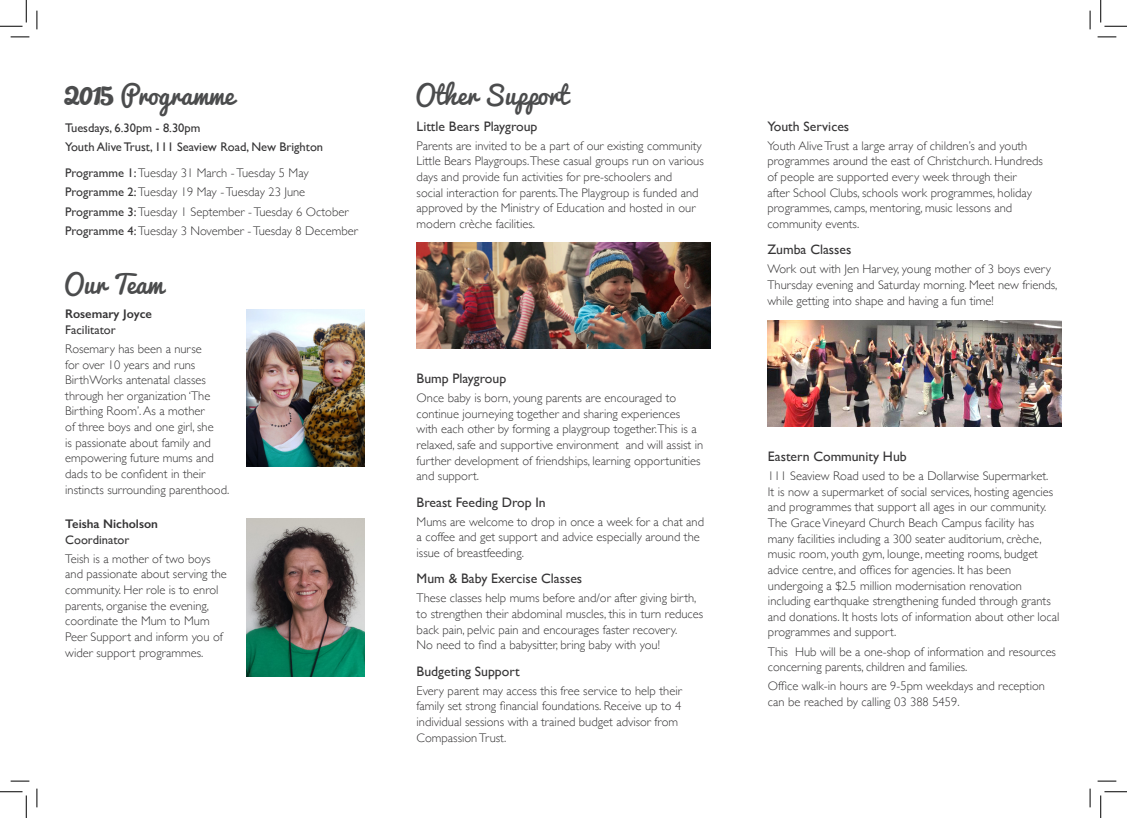
<style>
.page{position:relative;width:1127px;height:818px;background:#fff}
.page>*{position:absolute;margin:0;border:0;box-sizing:border-box;transform-origin:0 0}
.t1{font:25px "Pacifico";color:#4b4c4d}
.t2{font:13.75px "Gill Sans";color:#363536}
.t3{font:300 12.5px/15.6px "Gill Sans";color:#363536}
.t4{font:12.5px "Gill Sans";color:#363536}
.t5{font:600 12.5px/15.6px "Gill Sans";color:#363536}
.s1{font-size:35px}
.s2{font-weight:400}
</style>
<div class="page">
<img style="left:246px;top:519px;width:119px;height:158px">
<img style="left:246px;top:309px;width:119px;height:158px">
<img style="left:767px;top:321px;width:294px;height:105px">
<img style="left:417px;top:243px;width:293px;height:105px">
<svg style="left:11px;top:36px;width:18px;height:2px"></svg>
<svg style="left:1097px;top:36px;width:18px;height:2px"></svg>
<svg style="left:11px;top:780px;width:18px;height:2px"></svg>
<svg style="left:1097px;top:780px;width:18px;height:2px"></svg>
<svg style="left:36px;top:11px;width:2px;height:18px"></svg>
<svg style="left:36px;top:788px;width:2px;height:19px"></svg>
<svg style="left:1089px;top:11px;width:1px;height:18px"></svg>
<svg style="left:1089px;top:788px;width:1px;height:19px"></svg>
<svg style="left:0;top:0;width:27px;height:27px"></svg>
<svg style="left:0;top:791px;width:27px;height:27px"></svg>
<svg style="left:1100px;top:0;width:26px;height:27px"></svg>
<svg style="left:1100px;top:791px;width:26px;height:27px"></svg>
<p class="t1" style="left:64px;top:73px;width:171px"><span class="s1">2015</span> Programme</p>
<p class="t1" style="left:415px;top:73px;width:154px">Other Support</p>
<p class="t4" style="left:65px;top:120px;width:137px">Tuesdays, 6.30pm - 8.30pm</p>
<p class="t4" style="left:65px;top:139px;width:259px">Youth Alive Trust, 111 Seaview Road, New Brighton</p>
<p class="t3" style="left:65px;top:165px;width:245px"><span class="s2">Programme 1:</span> Tuesday 31 March - Tuesday 5 May</p>
<p class="t3" style="left:65px;top:184px;width:241px"><span class="s2">Programme 2:</span> Tuesday 19 May - Tuesday 23 June</p>
<p class="t3" style="left:65px;top:203px;width:285px"><span class="s2">Programme 3:</span> Tuesday 1 September - Tuesday 6 October</p>
<p class="t3" style="left:65px;top:222px;width:294px"><span class="s2">Programme 4:</span> Tuesday 3 November - Tuesday 8 December</p>
<p class="t1" style="left:64px;top:262px;width:101px">Our Team</p>
<p class="t5" style="left:65px;top:306px;width:88px">Rosemary Joyce<br><span class="s2">Facilitator</span></p>
<p class="t3" style="left:65px;top:340px;width:165px">Rosemary has been a nurse<br>for over 10 years and runs<br>BirthWorks antenatal classes through her organization ‘The<br>Birthing Room’. As a mother<br>of three boys and one girl, she<br>is passionate about family and empowering future mums and dads to be confident in their instincts surrounding parenthood.</p>
<p class="t5" style="left:65px;top:516px;width:94px">Teisha Nicholson<br><span class="s2">Coordinator</span></p>
<p class="t3" style="left:65px;top:550px;width:163px">Teish is a mother of two boys and passionate about serving the community. Her role is to enrol parents, organise the evening, coordinate the Mum to Mum<br>Peer Support and inform you of wider support programmes.</p>
<p class="t2" style="left:416px;top:118px;width:122px">Little Bears Playgroup</p>
<p class="t3" style="left:416px;top:137px;width:288px">Parents are invited to be a part of our existing community Little Bears Playgroups.These casual groups run on various days and provide fun activities for pre-schoolers and<br>social interaction for parents.The Playgroup is funded and approved by the Ministry of Education and hosted in our modern crèche facilities.</p>
<p class="t2" style="left:416px;top:370px;width:91px">Bump Playgroup</p>
<p class="t3" style="left:416px;top:390px;width:288px">Once baby is born, young parents are encouraged to continue journeying together and sharing experiences with each other by forming a playgroup together.This is a relaxed, safe and supportive environment and will assist in further development of friendships, learning opportunities and support.</p>
<p class="t2" style="left:416px;top:494px;width:131px">Breast Feeding Drop In</p>
<p class="t3" style="left:416px;top:513px;width:289px">Mums are welcome to drop in once a week for a chat and a coffee and get support and advice especially around the issue of breastfeeding.</p>
<p class="t2" style="left:416px;top:570px;width:167px">Mum &amp; Baby Exercise Classes</p>
<p class="t3" style="left:416px;top:590px;width:288px">These classes help mums before and/or after giving birth, to strengthen their abdominal muscles, this in turn reduces back pain, pelvic pain and encourages faster recovery.<br>No need to find a babysitter, bring baby with you!</p>
<p class="t2" style="left:416px;top:663px;width:105px">Budgeting Support</p>
<p class="t3" style="left:416px;top:682px;width:267px">Every parent may access this free service to help their family set strong financial foundations. Receive up to 4 individual sessions with a trained budget advisor from Compassion Trust.</p>
<p class="t2" style="left:767px;top:118px;width:83px">Youth Services</p>
<p class="t3" style="left:767px;top:137px;width:277px">Youth Alive Trust a large array of children’s and youth programmes around the east of Christchurch. Hundreds of people are supported every week through their<br>after School Clubs, schools work programmes, holiday programmes, camps, mentoring, music lessons and community events.</p>
<p class="t2" style="left:767px;top:241px;width:86px">Zumba Classes</p>
<p class="t3" style="left:767px;top:261px;width:291px">Work out with Jen Harvey, young mother of 3 boys every<br>Thursday evening and Saturday morning. Meet new friends, while getting into shape and having a fun time!</p>
<p class="t2" style="left:767px;top:448px;width:140px">Eastern Community Hub</p>
<p class="t3" style="left:767px;top:468px;width:293px">111 Seaview Road used to be a Dollarwise Supermarket.<br>It is now a supermarket of social services, hosting agencies and programmes that support all ages in our community.<br>The Grace Vineyard Church Beach Campus facility has many facilities including a 300 seater auditorium, crèche, music room, youth gym, lounge, meeting rooms, budget advice centre, and offices for agencies. It has been undergoing a $2.5 million modernisation renovation including earthquake strengthening funded through grants and donations. It hosts lots of information about other local programmes and support.</p>
<p class="t3" style="left:767px;top:643px;width:289px">This Hub will be a one-shop of information and resources concerning parents, children and families.</p>
<p class="t3" style="left:767px;top:678px;width:278px">Office walk-in hours are 9-5pm weekdays and reception can be reached by calling 03 388 5459.</p>
</div>
